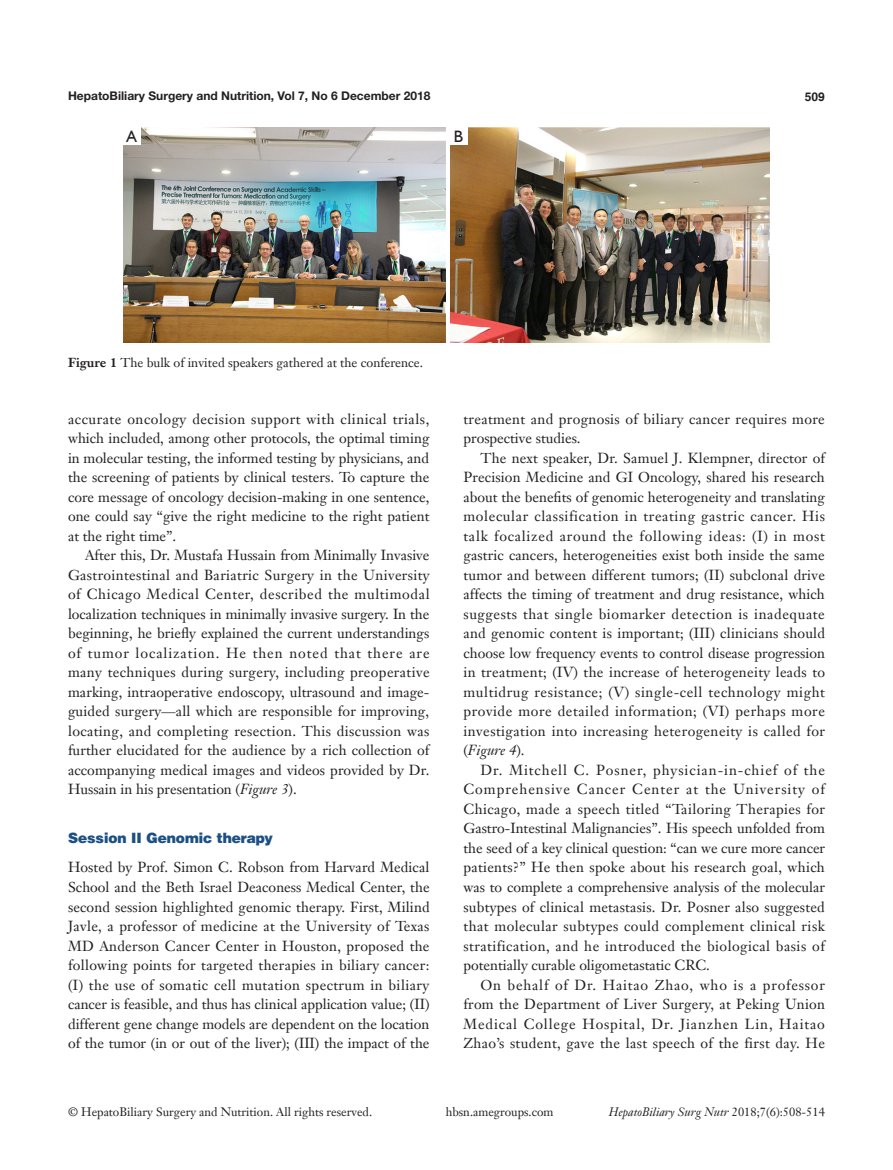
<style>
.page{position:relative;width:893px;height:1170px;background:#fff}
.page>*{position:absolute;margin:0;border:0;box-sizing:border-box;transform-origin:0 0}
.t1{font:16.5px "Humanist 521 BT";color:#231f20}
.t2{font:14.25px/19.5px "Janson Text LT";letter-spacing:.005em;color:#231f20;text-align:justify}
.t3{font:14.25px/19.5px "Janson Text LT";letter-spacing:.025em;color:#231f20}
.t4{font:900 14.25px "Helvetica";color:#1c5085}
.t5{font:12.75px "Janson Text LT";color:#231f20}
.t6{font:12px "Janson Text LT";color:#231f20}
.t7{font:700 12px "Helvetica Neue LT Pro";color:#231f20}
.t8{font:italic 12px "Janson Text LT";color:#231f20}
.t9{font:700 12px "Helvetica";color:#231f20}
.s1{font-weight:700}
.s2{font-style:italic}
.s3{font-style:normal}
</style>
<div class="page">
<img style="left:123px;top:128px;width:323px;height:214px">
<img style="left:450px;top:128px;width:320px;height:214px">
<div style="left:450px;top:128px;width:17px;height:17px;background:#fff"></div>
<div style="left:123px;top:128px;width:17px;height:17px;background:#fff"></div>
<p class="t7" style="left:68px;top:88px;width:364px">HepatoBiliary Surgery and Nutrition, Vol 7, No 6 December 2018</p>
<p class="t9" style="left:805px;top:89px;width:22px">509</p>
<p class="t1" style="left:126px;top:126px;width:12px">A</p>
<p class="t1" style="left:454px;top:126px;width:11px">B</p>
<p class="t5" style="left:68px;top:354px;width:357px"><span class="s1">Figure 1</span> The bulk of invited speakers gathered at the conference.</p>
<p class="t2" style="left:68px;top:409px;width:363px">accurate oncology decision support with clinical trials, which included, among other protocols, the optimal timing in molecular testing, the informed testing by physicians, and the screening of patients by clinical testers. To capture the core message of oncology decision-making in one sentence, one could say “give the right medicine to the right patient at the right time”.</p>
<p class="t2" style="left:68px;top:545px;width:363px;text-indent:17px">After this, Dr. Mustafa Hussain from Minimally Invasive Gastrointestinal and Bariatric Surgery in the University of Chicago Medical Center, described the multimodal localization techniques in minimally invasive surgery. In the beginning, he briefly explained the current understandings of tumor localization. He then noted that there are many techniques during surgery, including preoperative marking, intraoperative endoscopy, ultrasound and image&shy;guided surgery—all which are responsible for improving, locating, and completing resection. This discussion was further elucidated for the audience by a rich collection of accompanying medical images and videos provided by Dr.<br>Hussain in his presentation (<span class="s2">Figure 3</span>).</p>
<p class="t4" style="left:68px;top:828px;width:206px">Session II Genomic therapy</p>
<p class="t2" style="left:68px;top:857px;width:363px">Hosted by Prof. Simon C. Robson from Harvard Medical School and the Beth Israel Deaconess Medical Center, the second session highlighted genomic therapy. First, Milind Javle, a professor of medicine at the University of Texas MD Anderson Cancer Center in Houston, proposed the following points for targeted therapies in biliary cancer: (I) the use of somatic cell mutation spectrum in biliary cancer is feasible, and thus has clinical application value; (II) different gene change models are dependent on the location of the tumor (in or out of the liver); (III) the impact of the</p>
<p class="t3" style="left:463px;top:409px;width:363px">treatment and prognosis of biliary cancer requires more prospective studies.</p>
<p class="t2" style="left:463px;top:448px;width:363px;text-indent:17px">The next speaker, Dr. Samuel J. Klempner, director of Precision Medicine and GI Oncology, shared his research about the benefits of genomic heterogeneity and translating molecular classification in treating gastric cancer. His talk focalized around the following ideas: (I) in most gastric cancers, heterogeneities exist both inside the same tumor and between different tumors; (II) subclonal drive affects the timing of treatment and drug resistance, which suggests that single biomarker detection is inadequate and genomic content is important; (III) clinicians should choose low frequency events to control disease progression in treatment; (IV) the increase of heterogeneity leads to multidrug resistance; (V) single-cell technology might provide more detailed information; (VI) perhaps more investigation into increasing heterogeneity is called for (<span class="s2">Figure 4</span>).</p>
<p class="t2" style="left:463px;top:760px;width:363px;text-indent:17px">Dr. Mitchell C. Posner, physician-in-chief of the Comprehensive Cancer Center at the University of Chicago, made a speech titled “Tailoring Therapies for Gastro-Intestinal Malignancies”. His speech unfolded from the seed of a key clinical question: “can we cure more cancer patients?” He then spoke about his research goal, which was to complete a comprehensive analysis of the molecular subtypes of clinical metastasis. Dr. Posner also suggested that molecular subtypes could complement clinical risk stratification, and he introduced the biological basis of potentially curable oligometastatic CRC.</p>
<p class="t2" style="left:463px;top:974px;width:363px;text-indent:17px">On behalf of Dr. Haitao Zhao, who is a professor from the Department of Liver Surgery, at Peking Union Medical College Hospital, Dr. Jianzhen Lin, Haitao Zhao’s student, gave the last speech of the first day. He</p>
<p class="t6" style="left:68px;top:1104px;width:306px">© HepatoBiliary Surgery and Nutrition. All rights reserved.</p>
<p class="t6" style="left:446px;top:1104px;width:109px">hbsn.amegroups.com</p>
<p class="t8" style="left:609px;top:1104px;width:217px">HepatoBiliary Surg Nutr <span class="s3">2018;7(6):508-514</span></p>
</div>
